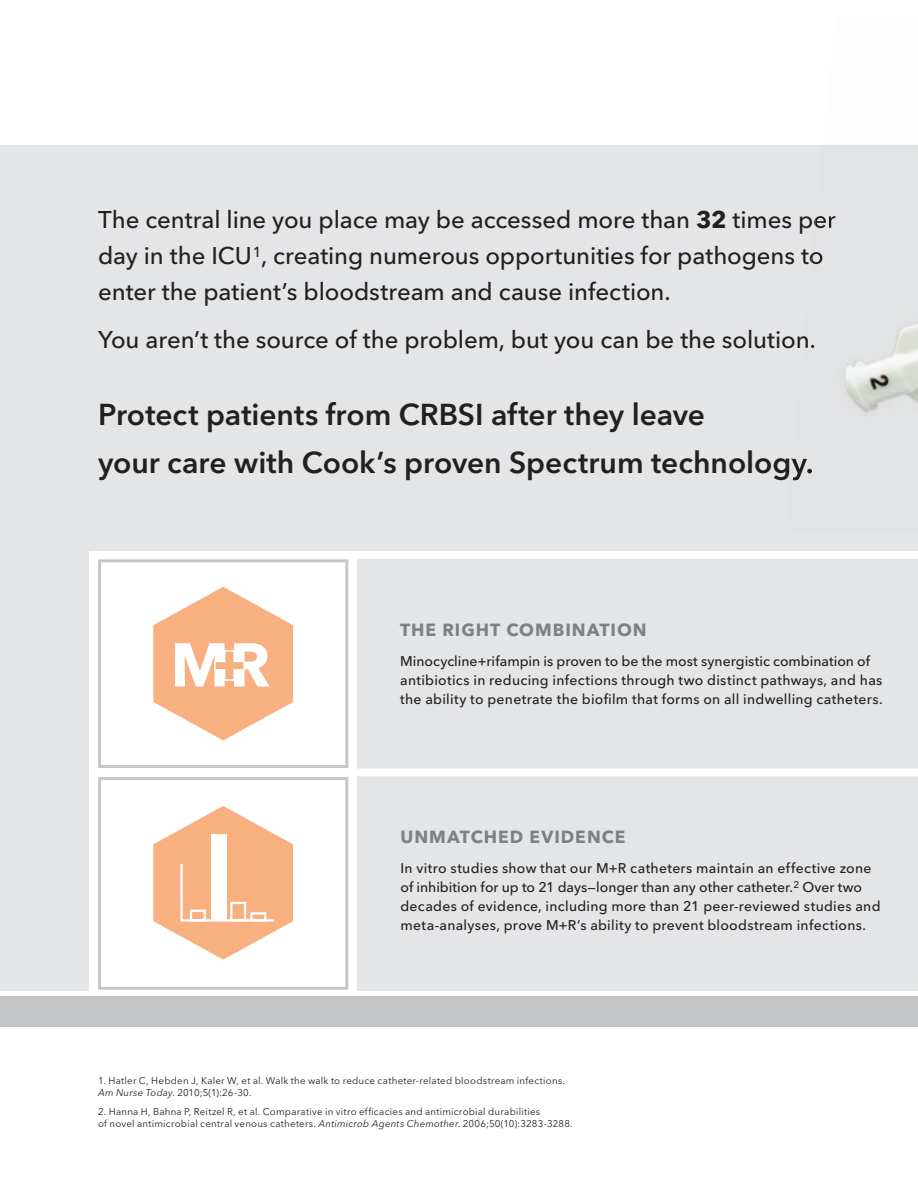
<style>
.page{position:relative;width:918px;height:1188px;background:#fff}
.page>*{position:absolute;margin:0;border:0;box-sizing:border-box;transform-origin:0 0}
.t1{font:600 30px/48px "Avenir Next LT Pro";color:#231f20}
.t2{font:500 24px/36px "Avenir Next LT Pro";letter-spacing:-.005em;color:#231f20}
.t3{font:700 17.55px "Avenir Next LT Pro";letter-spacing:.055em;color:#7e8083}
.t4{font:500 13.95px/19.2px "Avenir Next LT Pro";letter-spacing:.02em;color:#231f20}
.t5{font:9.75px/12px "Avenir Next LT Pro";letter-spacing:.02em;color:#231f20}
.s1{font-weight:700}
.s2{font-style:italic}
</style>
<div class="page">
<div style="left:0;top:145px;width:918px;height:845px;background:#e4e5e7"></div>
<div style="left:90px;top:551px;width:267px;height:447px;background:#fff"></div>
<div style="left:98px;top:777px;width:250px;height:213px;background:#fff;border:3px solid #c5c6c8"></div>
<div style="left:98px;top:559px;width:250px;height:209px;background:#fff;border:3px solid #c5c6c8"></div>
<div style="left:98px;top:769px;width:820px;height:7px;background:#fff"></div>
<div style="left:98px;top:551px;width:820px;height:8px;background:#fff"></div>
<svg style="left:153px;top:587px;width:140px;height:153px"></svg>
<svg style="left:153px;top:806px;width:140px;height:154px"></svg>
<div style="left:0;top:997px;width:918px;height:30px;background:#c5c6c8"></div>
<img style="left:793px;top:325px;width:125px;height:156px">
<img style="left:815px;top:216px;width:21px;height:13px">
<img style="left:811px;top:252px;width:12px;height:13px">
<img style="left:803px;top:329px;width:11px;height:25px">
<img style="left:792px;top:451px;width:20px;height:29px">
<h2 class="t2" style="left:98px;top:201px;width:739px">The central line you place may be accessed more than <span class="s1">32</span> times per day in the ICU <sup>1</sup>, creating numerous opportunities for pathogens to enter the patient’s bloodstream and cause infection.</h2>
<h2 class="t2" style="left:98px;top:321px;width:719px">You aren’t the source of the problem, but you can be the solution.</h2>
<h1 class="t1" style="left:98px;top:391px;width:717px">Protect patients from CRBSI after they leave<br>your care with Cook’s proven Spectrum technology.</h1>
<p class="t3" style="left:400px;top:619px;width:248px">THE RIGHT COMBINATION</p>
<p class="t4" style="left:400px;top:651px;width:484px">Minocycline+rifampin is proven to be the most synergistic combination of antibiotics in reducing infections through two distinct pathways, and has the ability to penetrate the biofilm that forms on all indwelling catheters.</p>
<p class="t3" style="left:401px;top:826px;width:227px">UNMATCHED EVIDENCE</p>
<p class="t4" style="left:401px;top:858px;width:482px">In vitro studies show that our M+R catheters maintain an effective zone of inhibition for up to 21 days—longer than any other catheter.<sup>2</sup> Over two decades of evidence, including more than 21 peer-reviewed studies and meta-analyses, prove M+R’s ability to prevent bloodstream infections.</p>
<p class="t5" style="left:98px;top:1075px;width:469px">1. Hatler C, Hebden J, Kaler W, et al. Walk the walk to reduce catheter-related bloodstream infections.<br><span class="s2">Am Nurse Today</span>. 2010;5(1):26-30.</p>
<p class="t5" style="left:98px;top:1106px;width:476px">2. Hanna H, Bahna P, Reitzel R, et al. Comparative in vitro efficacies and antimicrobial durabilities<br>of novel antimicrobial central venous catheters. <span class="s2">Antimicrob Agents Chemother</span>. 2006;50(10):3283-3288.</p>
</div>
